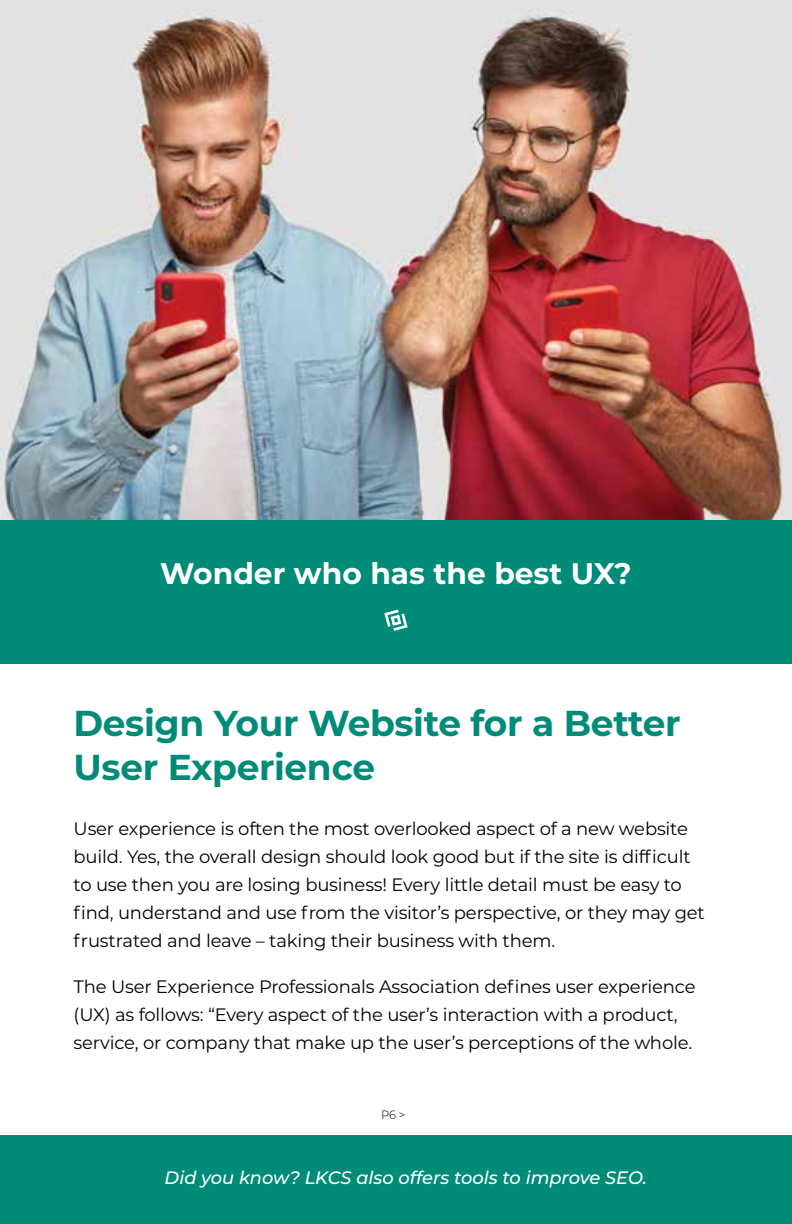
<style>
.page{position:relative;width:792px;height:1224px;background:#fff}
.page>*{position:absolute;margin:0;border:0;box-sizing:border-box;transform-origin:0 0}
.t1{font:700 36px/44px "Montserrat";letter-spacing:-.01em;color:#008b78}
.t2{font:700 29.8px "Montserrat";color:#fff}
.t3{font:18px/28px "Montserrat";letter-spacing:-.01em;color:#000}
.t4{font:italic 500 18px "Montserrat";color:#fff}
.t5{font:300 12px "Montserrat";color:#000;scale:.95 1}
</style>
<div class="page">
<div style="left:0;top:1135px;width:792px;height:89px;background:#008b78"></div>
<img style="left:0;top:0;width:792px;height:520px">
<div style="left:0;top:520px;width:792px;height:144px;background:#008b78"></div>
<svg style="left:384px;top:610px;width:24px;height:21px"></svg>
<h2 class="t2" style="left:160px;top:552px;width:473px">Wonder who has the best UX?</h2>
<h1 class="t1" style="left:74px;top:700px;width:609px">Design Your Website for a Better<br>User Experience</h1>
<p class="t3" style="left:74px;top:814px;width:633px">User experience is often the most overlooked aspect of a new website build. Yes, the overall design should look good but if the site is difficult to use then you are losing business! Every little detail must be easy to find, understand and use from the visitor’s perspective, or they may get frustrated and leave – taking their business with them.</p>
<p class="t3" style="left:74px;top:972px;width:624px">The User Experience Professionals Association defines user experience (UX) as follows: “Every aspect of the user’s interaction with a product, service, or company that make up the user’s perceptions of the whole.</p>
<p class="t5" style="left:381px;top:1106px;width:27px">P6 &gt;</p>
<p class="t4" style="left:165px;top:1165px;width:484px">Did you know? LKCS also offers tools to improve SEO.</p>
</div>
